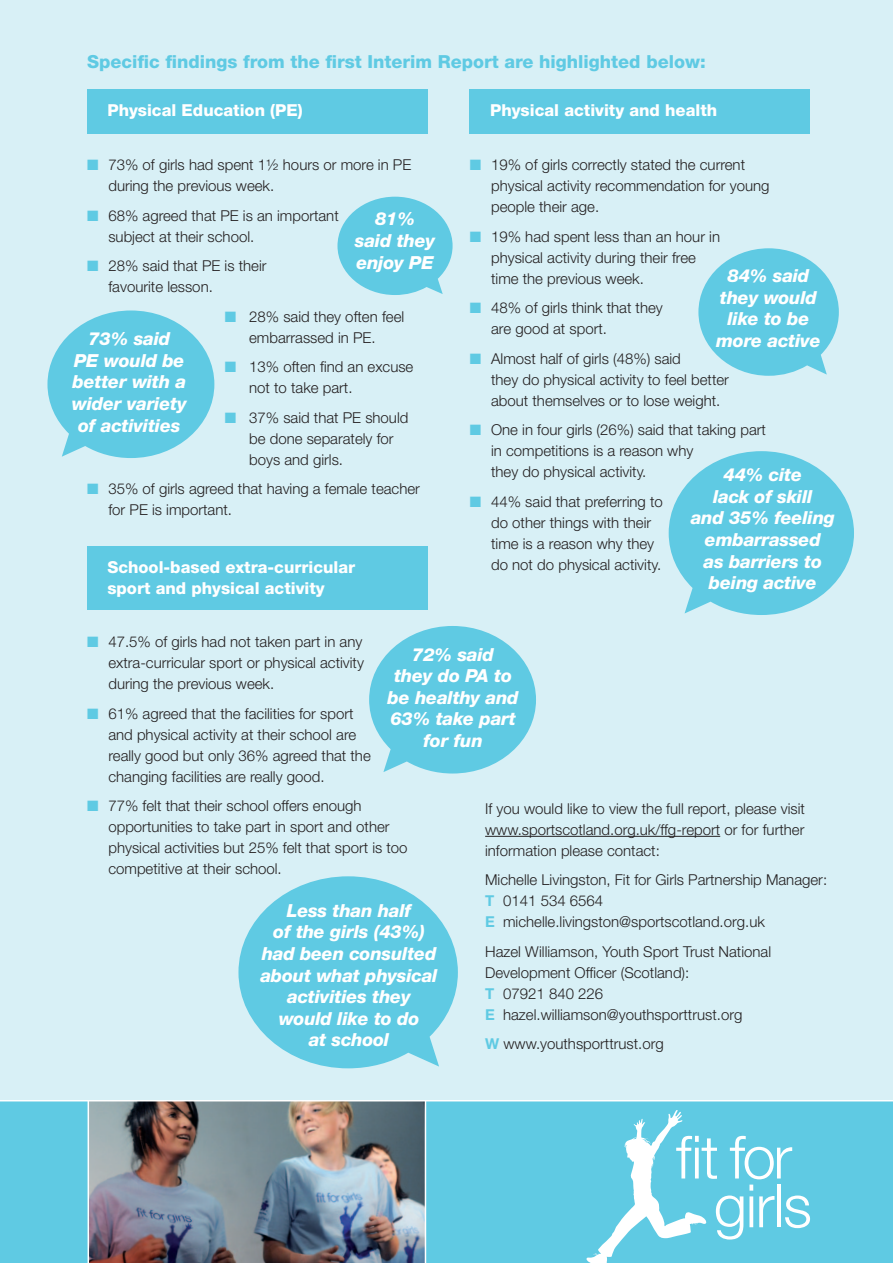
<style>
.page{position:relative;width:893px;height:1263px;background:#d8f0f6}
.page>*{position:absolute;margin:0;border:0;box-sizing:border-box;transform-origin:0 0}
.t1{font:italic 800 18px/21.6px "Helvetica Neue";letter-spacing:-.01em;color:#fff;text-align:center}
.t2{font:800 18px "Helvetica Neue";color:#5fcae3}
.t3{font:800 16.5px/21px "Helvetica Neue";color:#fff}
.t4{font:300 15px/21px "Helvetica Neue";color:#231f20}
.s1{color:#5fcae3}
.s2{font-weight:700;color:#5fcae3}
</style>
<div class="page">
<div style="left:0;top:1101px;width:893px;height:162px;background:#5fcae3"></div>
<div style="left:470px;top:89px;width:340px;height:44px;background:#5fcae3"></div>
<div style="left:87px;top:89px;width:340px;height:44px;background:#5fcae3"></div>
<div style="left:87px;top:546px;width:340px;height:64px;background:#5fcae3"></div>
<svg style="left:586px;top:1110px;width:224px;height:153px"></svg>
<hr style="left:485px;top:836px;width:235px;height:1px;background:#231f20">
<img style="left:89px;top:1101px;width:336px;height:162px">
<svg style="left:47px;top:310px;width:167px;height:148px"></svg>
<svg style="left:337px;top:197px;width:116px;height:98px"></svg>
<svg style="left:698px;top:248px;width:141px;height:128px"></svg>
<svg style="left:369px;top:626px;width:167px;height:147px"></svg>
<svg style="left:669px;top:451px;width:185px;height:164px"></svg>
<svg style="left:238px;top:876px;width:220px;height:192px"></svg>
<hr style="left:0;top:1100px;width:893px;height:1px;background:#fff">
<hr style="left:88px;top:1101px;width:1px;height:162px;background:#fff">
<hr style="left:425px;top:1101px;width:1px;height:162px;background:#fff">
<p class="t2" style="left:87px;top:51px;width:620px">Specific findings from the first Interim Report are highlighted below:</p>
<p class="t3" style="left:107px;top:100px;width:197px">Physical Education (PE)</p>
<p class="t3" style="left:490px;top:100px;width:229px">Physical activity and health</p>
<p class="t4" style="left:108px;top:154px;width:304px;text-indent:-21px"><span class="s1">■</span> 73% of girls had spent 1½ hours or more in PE during the previous week.</p>
<p class="t4" style="left:108px;top:205px;width:232px;text-indent:-21px"><span class="s1">■</span> 68% agreed that PE is an important subject at their school.</p>
<p class="t4" style="left:108px;top:255px;width:160px;text-indent:-21px"><span class="s1">■</span> 28% said that PE is their favourite lesson.</p>
<p class="t4" style="left:225px;top:306px;width:181px;text-align:center"><span class="s1">■</span> 28% said they often feel embarrassed in PE.</p>
<p class="t4" style="left:249px;top:356px;width:166px;text-indent:-24px"><span class="s1">■</span> 13% often find an excuse not to take part.</p>
<p class="t4" style="left:249px;top:407px;width:161px;text-indent:-24px"><span class="s1">■</span> 37% said that PE should be done separately for boys and girls.</p>
<p class="t4" style="left:108px;top:478px;width:313px;text-indent:-21px"><span class="s1">■</span> 35% of girls agreed that having a female teacher for PE is important.</p>
<p class="t1" style="left:355px;top:208px;width:82px">81% said they enjoy PE</p>
<p class="t1" style="left:72px;top:328px;width:116px">73% said<br>PE would be better with a wider variety of activities</p>
<p class="t3" style="left:107px;top:556px;width:249px">School-based extra-curricular sport and physical activity</p>
<p class="t4" style="left:491px;top:154px;width:280px;text-indent:-21px"><span class="s1">■</span> 19% of girls correctly stated the current physical activity recommendation for young people their age.</p>
<p class="t4" style="left:491px;top:226px;width:230px;text-indent:-21px"><span class="s1">■</span> 19% had spent less than an hour in physical activity during their free time the previous week.</p>
<p class="t4" style="left:491px;top:297px;width:173px;text-indent:-21px"><span class="s1">■</span> 48% of girls think that they are good at sport.</p>
<p class="t4" style="left:491px;top:348px;width:239px;text-indent:-21px"><span class="s1">■</span> Almost half of girls (48%) said<br>they do physical activity to feel better about themselves or to lose weight.</p>
<p class="t4" style="left:491px;top:419px;width:276px;text-indent:-21px"><span class="s1">■</span> One in four girls (26%) said that taking part in competitions is a reason why<br>they do physical activity.</p>
<p class="t4" style="left:491px;top:491px;width:173px;text-indent:-21px"><span class="s1">■</span> 44% said that preferring to do other things with their time is a reason why they do not do physical activity.</p>
<p class="t1" style="left:716px;top:265px;width:106px">84% said they would like to be more active</p>
<p class="t1" style="left:691px;top:464px;width:146px">44% cite<br>lack of skill<br>and 35% feeling embarrassed<br>as barriers to being active</p>
<p class="t4" style="left:108px;top:631px;width:257px;text-align:justify;text-indent:-21px"><span class="s1">■</span> 47.5% of girls had not taken part in any extra-curricular sport or physical activity during the previous week.</p>
<p class="t4" style="left:108px;top:702px;width:264px;text-indent:-21px"><span class="s1">■</span> 61% agreed that the facilities for sport and physical activity at their school are really good but only 36% agreed that the changing facilities are really good.</p>
<p class="t4" style="left:108px;top:795px;width:301px;text-indent:-21px"><span class="s1">■</span> 77% felt that their school offers enough opportunities to take part in sport and other physical activities but 25% felt that sport is too competitive at their school.</p>
<p class="t1" style="left:388px;top:643px;width:133px">72% said<br>they do PA to be healthy and<br>63% take part for fun</p>
<p class="t4" style="left:485px;top:798px;width:321px;text-align:justify">If you would like to view the full report, please visit www.sportscotland.org.uk/ffg-report or for further information please contact:</p>
<p class="t4" style="left:485px;top:869px;width:343px">Michelle Livingston, Fit for Girls Partnership Manager:<br><span class="s2">T</span> 0141 534 6564<br><span class="s2">E</span> michelle.livingston@sportscotland.org.uk</p>
<p class="t4" style="left:485px;top:941px;width:287px">Hazel Williamson, Youth Sport Trust National Development Officer (Scotland):<br><span class="s2">T</span> 07921 840 226<br><span class="s2">E</span> hazel.williamson@youthsporttrust.org</p>
<p class="t4" style="left:485px;top:1033px;width:180px"><span class="s2">W</span> www.youthsporttrust.org</p>
<p class="t1" style="left:260px;top:899px;width:179px">Less than half<br>of the girls (43%) had been consulted about what physical activities they would like to do<br>at school</p>
</div>
